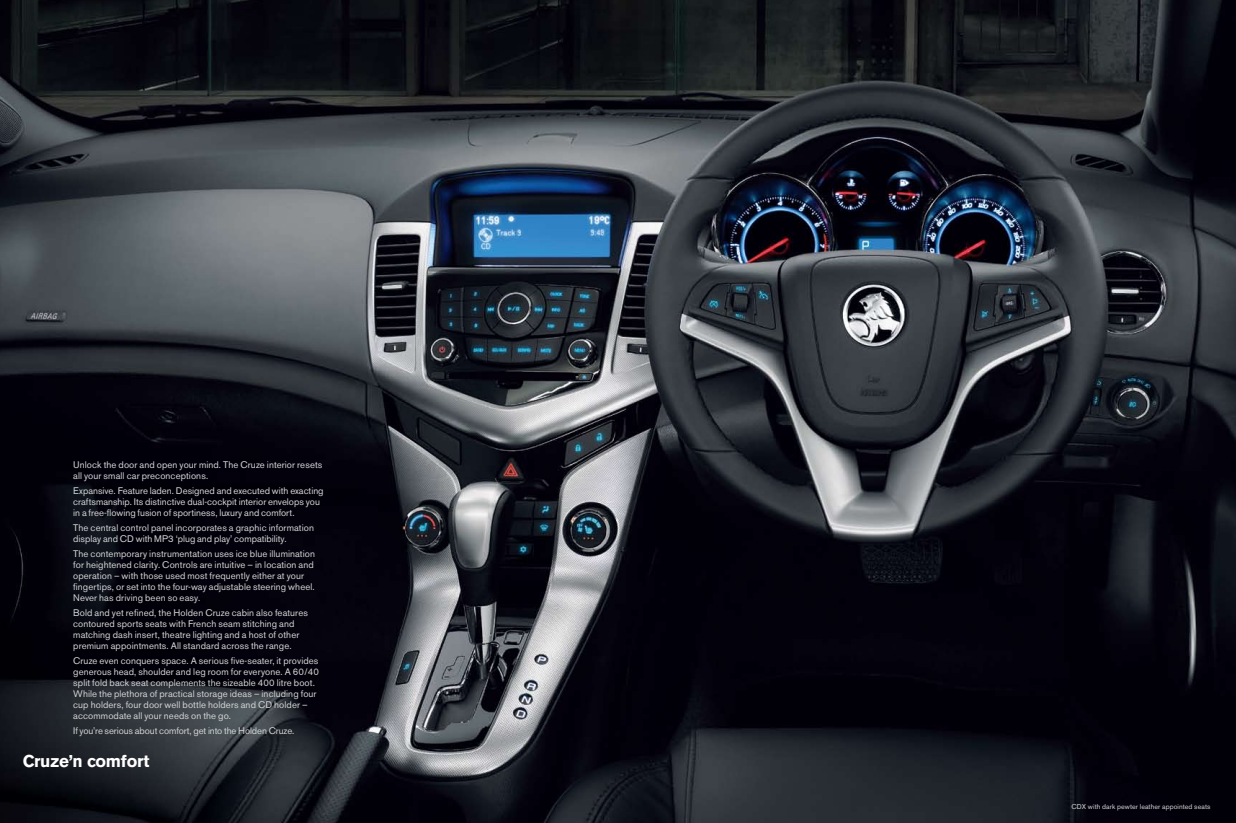
<style>
.page{position:relative;width:1236px;height:823px;background:#fff}
.page>*{position:absolute;margin:0;border:0;box-sizing:border-box;transform-origin:0 0}
.t1{font:700 17px "Akzidenz Grotesk BE";letter-spacing:-.015em;color:#fff}
.t2{font:9.5px/11px "Akzidenz Grotesk BE";letter-spacing:.01em;color:#d1d3d4}
.t3{font:9.5px "Akzidenz Grotesk BE";letter-spacing:-.01em;color:#d1d3d4}
.t4{font:7px "Akzidenz Grotesk BE";letter-spacing:.01em;color:#d1d3d4}
</style>
<div class="page">
<img style="left:0;top:0;width:1236px;height:822px">
<p class="t2" style="left:73px;top:458px;width:251px">Unlock the door and open your mind. The Cruze interior resets all your small car preconceptions.</p>
<p class="t2" style="left:73px;top:484px;width:252px">Expansive. Feature laden. Designed and executed with exacting craftsmanship. Its distinctive dual-cockpit interior envelops you in a free-flowing fusion of sportiness, luxury and comfort.</p>
<p class="t2" style="left:73px;top:521px;width:242px">The central control panel incorporates a graphic information display and CD with MP3 ‘plug and play’ compatibility.</p>
<p class="t2" style="left:73px;top:547px;width:243px">The contemporary instrumentation uses ice blue illumination for heightened clarity. Controls are intuitive – in location and operation – with those used most frequently either at your fingertips, or set into the four-way adjustable steering wheel.<br>Never has driving been so easy.</p>
<p class="t2" style="left:73px;top:606px;width:236px">Bold and yet refined, the Holden Cruze cabin also features contoured sports seats with French seam stitching and matching dash insert, theatre lighting and a host of other premium appointments. All standard across the range.</p>
<p class="t2" style="left:73px;top:654px;width:247px">Cruze even conquers space. A serious five-seater, it provides generous head, shoulder and leg room for everyone. A 60/40 split fold back seat complements the sizeable 400 litre boot.<br>While the plethora of practical storage ideas – including four cup holders, four door well bottle holders and CD holder – accommodate all your needs on the go.</p>
<p class="t3" style="left:73px;top:724px;width:223px">If you’re serious about comfort, get into the Holden Cruze.</p>
<h1 class="t1" style="left:23px;top:750px;width:128px">Cruze’n comfort</h1>
<p class="t4" style="left:1071px;top:801px;width:140px">CDX with dark pewter leather appointed seats</p>
</div>
